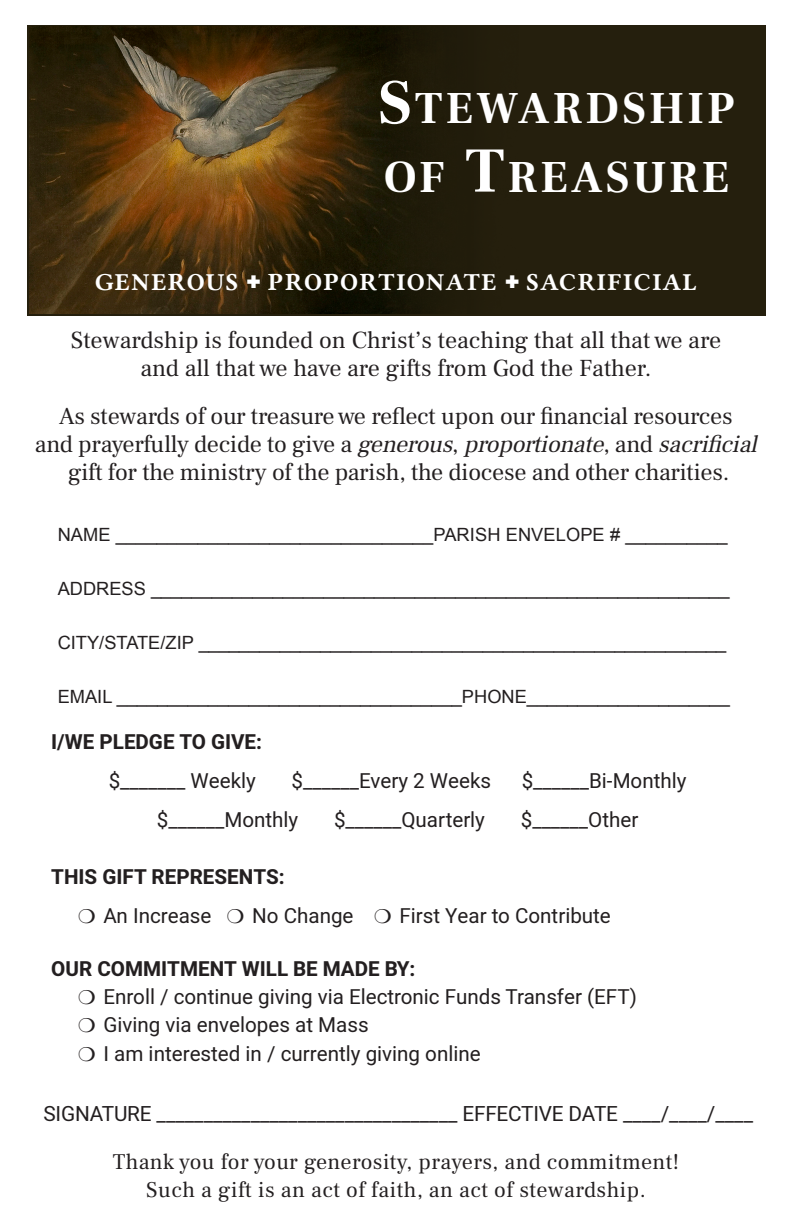
<style>
.page{position:relative;width:792px;height:1224px;background:#fff}
.page>*{position:absolute;margin:0;border:0;box-sizing:border-box;transform-origin:0 0}
.t1{font:700 44.6px/68.2px "Frank Ruhl Libre";letter-spacing:.07em;color:#fff}
.t2{font:24.6px "Lin Libertine B";letter-spacing:.055em;color:#fff}
.t3{font:24px/28px "Frank Ruhl Libre";letter-spacing:-.01em;color:#231f20;text-align:center}
.t4{font:22px/28px "Frank Ruhl Libre";letter-spacing:.02em;color:#231f20;text-align:center}
.t5{font:20.8px "Heebo";letter-spacing:-.01em;color:#231f20}
.t6{font:20.6px/28.4px "Heebo";color:#231f20}
.t7{font:700 20.6px "Heebo";color:#231f20}
.t8{font:18.2px "Arial";color:#231f20}
.s1{font-size:63.8px}
.s2{font-style:italic}
</style>
<div class="page">
<div style="left:27px;top:25px;width:739px;height:291px;background:#251f0d"></div>
<img style="left:29px;top:27px;width:401px;height:287px">
<svg style="left:247px;top:276px;width:13px;height:12px"></svg>
<h1 class="t1" style="left:378px;top:75px;width:358px"><span class="s1">S</span>TEWARDSHIP<br>OF <span class="s1">T</span>REASURE</h1>
<p class="t2" style="left:95px;top:265px;width:603px">GENEROUS PROPORTIONATE SACRIFICIAL</p>
<p class="t3" style="left:71px;top:327px;width:652px">Stewardship is founded on Christ’s teaching that all that we are and all that we have are gifts from God the Father.</p>
<p class="t3" style="left:35px;top:403px;width:730px">As stewards of our treasure we reflect upon our financial resources<br>a n d p r aye r fu l l y d e c i d e t o g i ve a <span class="s2">generous</span>, <span class="s2">proportionate</span>, a n d <span class="s2">sacrificial </span>gift for the ministry of the parish, the diocese and other charities.</p>
<p class="t8" style="left:58px;top:523px;width:672px">NAME _______________________________PARISH EN VELOPE # __________</p>
<p class="t8" style="left:58px;top:577px;width:673px">ADDRESS _________________________________________________________</p>
<p class="t8" style="left:58px;top:631px;width:670px">CITY/STATE/ZIP ____________________________________________________</p>
<p class="t8" style="left:58px;top:685px;width:12px">EMAIL</p>
<p class="t8" style="left:117px;top:685px;width:614px">__________________________________PHON E____________________</p>
<p class="t7" style="left:51px;top:727px;width:212px">I/WE PLEDGE TO GIVE:</p>
<p class="t6" style="left:109px;top:766px;width:149px">$_______ Weekly</p>
<p class="t6" style="left:292px;top:766px;width:201px">$______Every 2 Weeks</p>
<p class="t6" style="left:522px;top:766px;width:166px">$______Bi-Monthly</p>
<p class="t6" style="left:157px;top:805px;width:143px">$______Monthly</p>
<p class="t6" style="left:334px;top:805px;width:153px">$______Quarterly</p>
<p class="t6" style="left:521px;top:805px;width:119px">$______Other</p>
<p class="t7" style="left:51px;top:862px;width:235px">THIS GIFT REPRESENTS:</p>
<p class="t6" style="left:104px;top:901px;width:109px">An Increase</p>
<p class="t6" style="left:252px;top:901px;width:103px">No Change</p>
<p class="t6" style="left:399px;top:901px;width:213px">First Year to Contribute</p>
<p class="t7" style="left:51px;top:954px;width:366px">OUR COMMITMENT WI LL BE MADE BY:</p>
<p class="t6" style="left:104px;top:982px;width:535px">Enroll / continue giving via Electronic Funds Transfer (EFT)<br>Giving via envelopes at Mass<br>I am interested in / currently giving online</p>
<p class="t5" style="left:43px;top:1099px;width:25px">Signat</p>
<p class="t5" style="left:114px;top:1099px;width:372px">ure ________________________________ Effecti</p>
<p class="t5" style="left:539px;top:1099px;width:56px">ve Date</p>
<p class="t5" style="left:623px;top:1099px;width:131px">____/____/____</p>
<p class="t4" style="left:113px;top:1148px;width:568px">Thank you for your generosity, prayers, and commitment!<br>Such a gift is an act of faith, an act of stewardship.</p>
</div>
